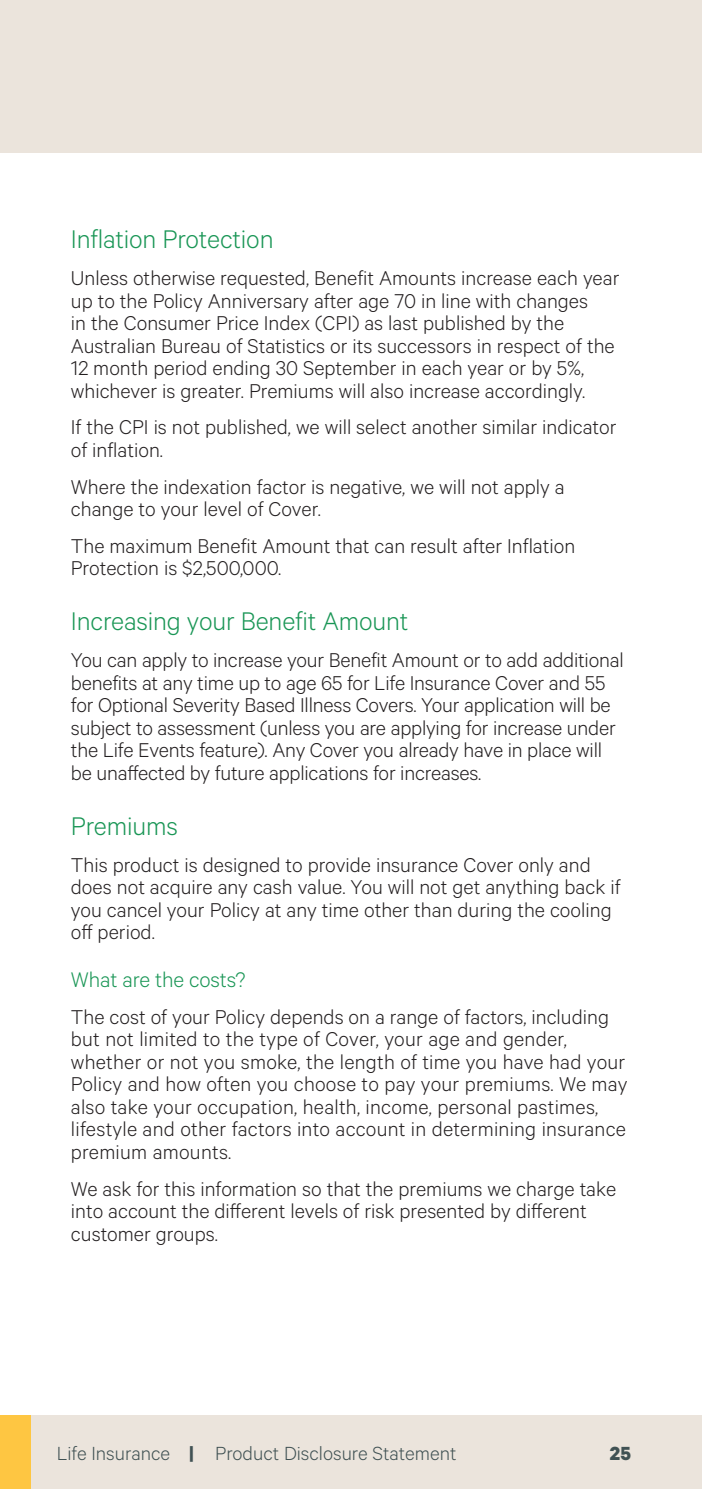
<style>
.page{position:relative;width:702px;height:1489px;background:#fff}
.page>*{position:absolute;margin:0;border:0;box-sizing:border-box;transform-origin:0 0}
.GREEN_SUB_HEAD{font:300 28.75px "Calibre";letter-spacing:-.005em;color:#1a9656}
.SUB_GREEN_HEADER{font:300 23.75px "Calibre";letter-spacing:-.005em;color:#1a9656}
.MAIN_BODY{font:300 22.5px/22.5px "Calibre";color:#231f20}
.t1{font:300 21.5px "Calibre";color:#405153}
.t2{font:700 21.5px "Calibre";color:#405153}
.s1{font-weight:700}
</style>
<div class="page">
<div style="left:0;top:0;width:702px;height:153px;background:#ebe4dc"></div>
<div style="left:0;top:1414px;width:702px;height:74px;background:#ebe4dc"></div>
<div style="left:0;top:1414px;width:30px;height:74px;background:#fec642"></div>
<p class="GREEN_SUB_HEAD" style="left:71px;top:223px;width:204px">Inflation Protection</p>
<p class="MAIN_BODY" style="left:71px;top:266px;width:550px">Unless otherwise requested, Benefit Amounts increase each year up to the Policy Anniversary after age 70 in line with changes<br>in the Consumer Price Index (CPI) as last published by the Australian Bureau of Statistics or its successors in respect of the 12 month period ending 30 September in each year or by 5%, whichever is greater. Premiums will also increase accordingly.</p>
<p class="MAIN_BODY" style="left:71px;top:415px;width:547px">If the CPI is not published, we will select another similar indicator of inflation.</p>
<p class="MAIN_BODY" style="left:71px;top:474px;width:495px">Where the indexation factor is negative, we will not apply a change to your level of Cover.</p>
<p class="MAIN_BODY" style="left:71px;top:533px;width:506px">The maximum Benefit Amount that can result after Inflation<br>Protection is $2,500,000.</p>
<p class="GREEN_SUB_HEAD" style="left:71px;top:604px;width:339px">Increasing your Benefit Amount</p>
<p class="MAIN_BODY" style="left:71px;top:648px;width:554px">You can apply to increase your Benefit Amount or to add additional benefits at any time up to age 65 for Life Insurance Cover and 55 for Optional Severity Based Illness Covers. Your application will be subject to assessment (unless you are applying for increase under the Life Events feature). Any Cover you already have in place will be unaffected by future applications for increases.</p>
<p class="GREEN_SUB_HEAD" style="left:71px;top:809px;width:108px">Premiums</p>
<p class="MAIN_BODY" style="left:71px;top:852px;width:551px">This product is designed to provide insurance Cover only and does not acquire any cash value. You will not get anything back if you cancel your Policy at any time other than during the cooling off period.</p>
<p class="SUB_GREEN_HEADER" style="left:71px;top:965px;width:176px">What are the costs?</p>
<p class="MAIN_BODY" style="left:71px;top:1004px;width:558px">The cost of your Policy depends on a range of factors, including but not limited to the type of Cover, your age and gender, whether or not you smoke, the length of time you have had your Policy and how often you choose to pay your premiums. We may also take your occupation, health, income, personal pastimes, lifestyle and other factors into account in determining insurance premium amounts.</p>
<p class="MAIN_BODY" style="left:71px;top:1176px;width:546px">We ask for this information so that the premiums we charge take into account the different levels of risk presented by different customer groups.</p>
<p class="t1" style="left:57px;top:1440px;width:401px">Life Insurance <span class="s1">|</span> Product Disclosure Statement</p>
<p class="t2" style="left:609px;top:1439px;width:23px">25</p>
</div>
